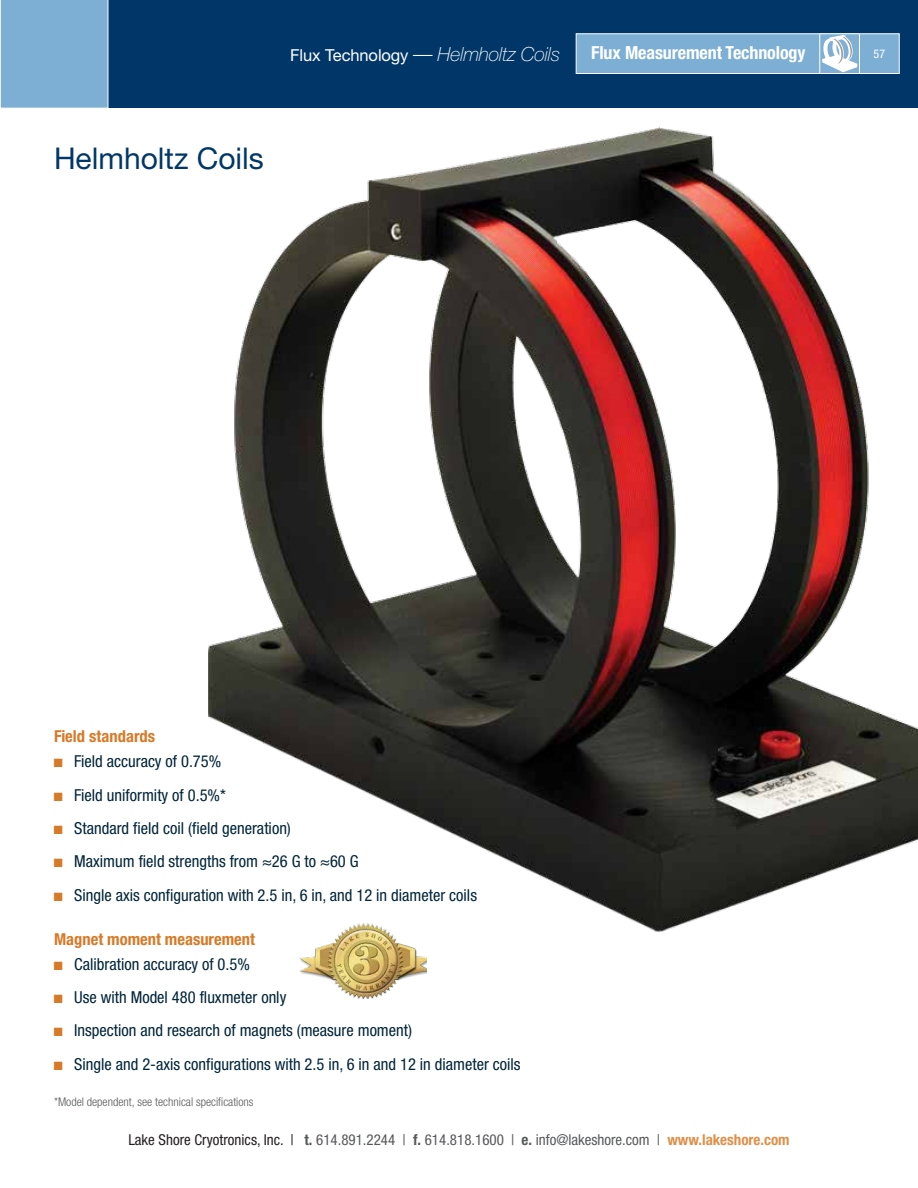
<style>
.page{position:relative;width:918px;height:1188px;background:#fff}
.page>*{position:absolute;margin:0;border:0;box-sizing:border-box;transform-origin:0 0}
.t1{font:30px "Helvetica Neue LTW1 G";color:#003768}
.t2{font:700 condensed 18px "Helvetica Neue LTW1 G";letter-spacing:-.005em;color:#fff}
.t3{font:condensed 16.5px/33.3px "Helvetica Neue LTW1 G";color:#012539}
.t4{font:16.5px "Helvetica Neue LTW1 G";letter-spacing:-.005em;color:#fff}
.t5{font:condensed 15px "Helvetica Neue LTW1 G";color:#58595b}
.t6{font:300 condensed 12px "Helvetica Neue LTW1 G";color:#58595b}
.t7{font:condensed 12px "Helvetica Neue LTW1 G";color:#fff}
.s1{font-weight:300;font-stretch:condensed;font-size:19.5px}
.s2{font-weight:100;font-style:italic;font-size:19.5px}
.s3{font-weight:700;color:#d77a27}
.s4{font-family:"Strada Exp";font-stretch:normal;color:#d77a27}
.s5{color:#231f20}
.s6{font-weight:700}
.s7{font-weight:700;color:#de904a}
</style>
<div class="page">
<div style="left:0;top:0;width:918px;height:108px;background:#003768"></div>
<div style="left:576px;top:33px;width:245px;height:41px;background:#7daed3;border:1px solid #fff"></div>
<div style="left:859px;top:33px;width:41px;height:41px;background:#7daed3;border:1px solid #fff"></div>
<svg style="left:821px;top:35px;width:37px;height:37px"></svg>
<div style="left:819px;top:33px;width:41px;height:41px;border:1px solid #fff"></div>
<div style="left:0;top:0;width:108px;height:108px;background:#7daed3"></div>
<img style="left:300px;top:933px;width:127px;height:65px">
<img style="left:208px;top:127px;width:710px;height:806px">
<p class="t4" style="left:290px;top:45px;width:271px">Flux Technology <span class="s1">—</span> <span class="s2">Helmholtz Coils</span></p>
<p class="t2" style="left:591px;top:42px;width:216px">Flux Measurement Technology</p>
<p class="t4" style="left:700px;top:42px;width:89px">Introduction</p>
<p class="t7" style="left:873px;top:47px;width:14px">57</p>
<p class="t7" style="left:876px;top:46px;width:7px">57</p>
<h1 class="t1" style="left:54px;top:140px;width:211px">Helmholtz Coils</h1>
<p class="t3" style="left:54px;top:724px;width:169px;line-height:25.2px"><span class="s3">Field standards<br></span><span class="s4">D</span> Field accuracy of 0.75%</p>
<p class="t3" style="left:54px;top:778px;width:425px"><span class="s4">D</span> Field uniformity of 0.5%*<br><span class="s4">D</span> Standard field coil (field generation)<br><span class="s4">D</span> Maximum field strengths from ≈26 G to ≈60 G<br><span class="s4">D</span> Single axis configuration with 2.5 in, 6 in, and 12 in diameter coils</p>
<p class="t3" style="left:54px;top:926px;width:203px;line-height:25.2px"><span class="s3">Magnet moment measurement<br></span><span class="s4">D</span> Calibration accuracy of 0.5%</p>
<p class="t3" style="left:54px;top:981px;width:468px"><span class="s4">D</span> Use with Model 480 fluxmeter only<br><span class="s4">D</span> Inspection and research of magnets (measure moment)<br><span class="s4">D</span> Single and 2-axis configurations with 2.5 in, 6 in and 12 in diameter coils</p>
<p class="t6" style="left:54px;top:1095px;width:201px">*Model dependent, see technical specifications</p>
<p class="t5" style="left:128px;top:1131px;width:663px"><span class="s5">Lake Shore Cryotronics, Inc. |</span> <span class="s6">t.</span> 614.891.2244 | <span class="s6">f.</span> 614.818.1600 | <span class="s6">e.</span> info@lakeshore.com | <span class="s7">www.lakeshore.com</span></p>
</div>
